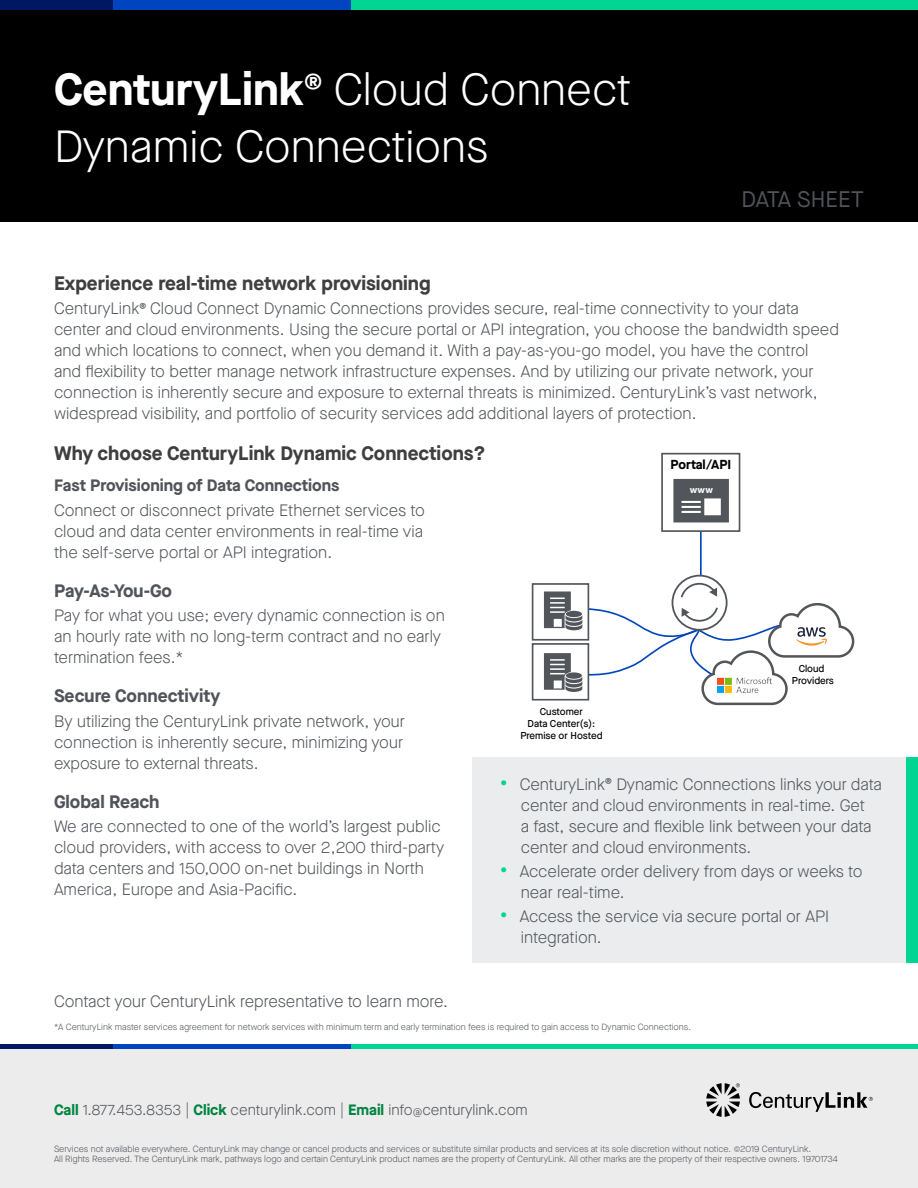
<style>
.page{position:relative;width:918px;height:1188px;background:#fff}
.page>*{position:absolute;margin:0;border:0;box-sizing:border-box;transform-origin:0 0}
.t1{font:300 45px/57px "Maison Neue";color:#fff}
.t2{font:22.5px "Maison Neue";color:#50545a}
.Heading{font:700 19.5px "Maison Neue";color:#3f3e40}
.Heading_-_Sub{font:700 18px "Maison Neue";color:#50545a}
.Body_-_1_Column{font:300 16.5px/21px "Maison Neue";color:#50545a}
.Body_Copy{font:300 16.5px/21px "Maison Neue";color:#50545a;text-align:justify}
.Heading-2{font:700 16.5px "Maison Neue";color:#50545a}
.t3{font:300 15px "Maison Neue";color:#50545a}
.t4{font:700 13.05px "Maison Neue";color:#000}
.t5{font:500 10.05px/12px "Maison Neue";color:#000;text-align:center}
.t6{font:700 10.05px "Myriad Pro";color:#fff}
.Copyrights{font:300 9px/10.5px "Maison Neue";color:#50545a}
.s1{font-weight:700}
.s2{font-weight:700;font-size:19.5px;color:#00d594}
.s3{font-weight:700;color:#008442}
.s4{font-size:12px}
</style>
<div class="page">
<div style="left:0;top:0;width:918px;height:222px;background:#000"></div>
<div style="left:351px;top:0;width:567px;height:10px;background:#00d594"></div>
<div style="left:0;top:0;width:113px;height:10px;background:#001861"></div>
<div style="left:113px;top:0;width:238px;height:10px;background:#0044bf"></div>
<hr style="left:700px;top:512px;width:2px;height:70px;background:#0046ba">
<div style="left:662px;top:454px;width:78px;height:77px;background:#fff"></div>
<div style="left:661px;top:453px;width:79px;height:79px;border:2px solid #52555a"></div>
<div style="left:532px;top:583px;width:57px;height:58px;border:2px solid #52555a"></div>
<div style="left:532px;top:643px;width:57px;height:58px;border:2px solid #52555a"></div>
<div style="left:675px;top:480px;width:52px;height:41px;background:#52555a"></div>
<div style="left:673px;top:479px;width:56px;height:43px;border:3px solid #52555a"></div>
<div style="left:706px;top:500px;width:13px;height:14px;background:#fff"></div>
<div style="left:704px;top:498px;width:17px;height:17px;border:3px solid #fff"></div>
<svg style="left:682px;top:501px;width:19px;height:12px"></svg>
<svg style="left:672px;top:576px;width:55px;height:54px"></svg>
<svg style="left:543px;top:582px;width:312px;height:124px"></svg>
<img style="left:718px;top:678px;width:53px;height:15px">
<div style="left:473px;top:758px;width:433px;height:205px;background:#eaeced"></div>
<div style="left:906px;top:758px;width:12px;height:205px;background:#00d594"></div>
<svg style="left:351px;top:1044px;width:567px;height:6px;background:#27d8a2"></svg>
<svg style="left:0;top:1044px;width:113px;height:6px"></svg>
<svg style="left:113px;top:1044px;width:238px;height:6px"></svg>
<div style="left:0;top:1050px;width:918px;height:138px;background:#ececec"></div>
<svg style="left:706px;top:1083px;width:34px;height:34px"></svg>
<svg style="left:749px;top:1092px;width:124px;height:20px"></svg>
<p class="t1" style="left:54px;top:60px;width:579px"><span class="s1">CenturyLink</span><sup>®</sup> Cloud Connect<br>Dynamic Connections</p>
<h2 class="t2" style="left:742px;top:184px;width:124px">DATA SHEET</h2>
<p class="Heading" style="left:54px;top:269px;width:378px">Experience real-time network provisioning</p>
<p class="Body_-_1_Column" style="left:54px;top:298px;width:787px">CenturyLink<sup>®</sup> Cloud Connect Dynamic Connections provides secure, real-time connectivity to your data center and cloud environments. Using the secure portal or API integration, you choose the bandwidth speed and which locations to connect, when you demand it. With a pay-as-you-go model, you have the control and flexibility to better manage network infrastructure expenses. And by utilizing our private network, your connection is inherently secure and exposure to external threats is minimized. CenturyLink’s vast network, widespread visibility, and portfolio of security services add additional layers of protection.</p>
<p class="Heading" style="left:54px;top:440px;width:433px">Why choose CenturyLink Dynamic Connections?</p>
<p class="Heading-2" style="left:54px;top:474px;width:287px">Fast Provisioning of Data Connections</p>
<p class="Body_Copy" style="left:54px;top:499px;width:372px">Connect or disconnect private Ethernet services to cloud and data center environments in real-time via the self-serve portal or API integration.</p>
<p class="Heading_-_Sub" style="left:54px;top:578px;width:120px">Pay-As-You-Go</p>
<p class="Body_Copy" style="left:54px;top:605px;width:392px;text-align:left">Pay for what you use; every dynamic connection is on an hourly rate with no long-term contract and no early termination fees.*</p>
<p class="Heading_-_Sub" style="left:54px;top:683px;width:168px">Secure Connectivity</p>
<p class="Body_Copy" style="left:54px;top:710px;width:352px">By utilizing the CenturyLink private network, your connection is inherently secure, minimizing your exposure to external threats.</p>
<p class="Heading_-_Sub" style="left:54px;top:789px;width:107px">Global Reach</p>
<p class="Body_Copy" style="left:54px;top:816px;width:392px;text-align:left">We are connected to one of the world’s largest public cloud providers, with access to over 2,200 third-party data centers and 150,000 on-net buildings in North America, Europe and Asia-Pacific.</p>
<p class="t4" style="left:671px;top:456px;width:62px">Portal/API</p>
<p class="t5" style="left:520px;top:706px;width:84px">Customer<br>Data Center(s):<br>Premise or Hosted</p>
<p class="t6" style="left:690px;top:483px;width:25px">www</p>
<p class="t5" style="left:792px;top:662px;width:44px">Cloud<br>Providers</p>
<p class="Body_-_1_Column" style="left:521px;top:774px;width:363px;text-indent:-21px"><span class="s2">•</span> CenturyLink<sup>®</sup> Dynamic Connections links your data center and cloud environments in real-time. Get<br>a fast, secure and flexible link between your data center and cloud environments.</p>
<p class="Body_-_1_Column" style="left:521px;top:861px;width:343px;text-indent:-21px"><span class="s2">•</span> Accelerate order delivery from days or weeks to near real-time.</p>
<p class="Body_-_1_Column" style="left:521px;top:906px;width:310px;text-indent:-21px"><span class="s2">•</span> Access the service via secure portal or API integration.</p>
<p class="Body_Copy" style="left:54px;top:991px;width:396px">Contact your CenturyLink representative to learn more.</p>
<p class="Copyrights" style="left:54px;top:1021px;width:639px">*A CenturyLink master services agreement for network services with minimum term and early termination fees is required to gain access to Dynamic Connections.</p>
<p class="t3" style="left:54px;top:1100px;width:475px"><span class="s3">Call</span> 1.877.453.8353 | <span class="s3">Click</span> centurylink.com | <span class="s3">Email</span> info<span class="s4">@</span>centurylink.com</p>
<p class="Copyrights" style="left:54px;top:1143px;width:785px">Services not available everywhere. CenturyLink may change or cancel products and services or substitute similar products and services at its sole discretion without notice. ©2019 CenturyLink.<br>All Rights Reserved. The CenturyLink mark, pathways logo and certain CenturyLink product names are the property of CenturyLink. All other marks are the property of their respective owners. 19701734</p>
</div>
